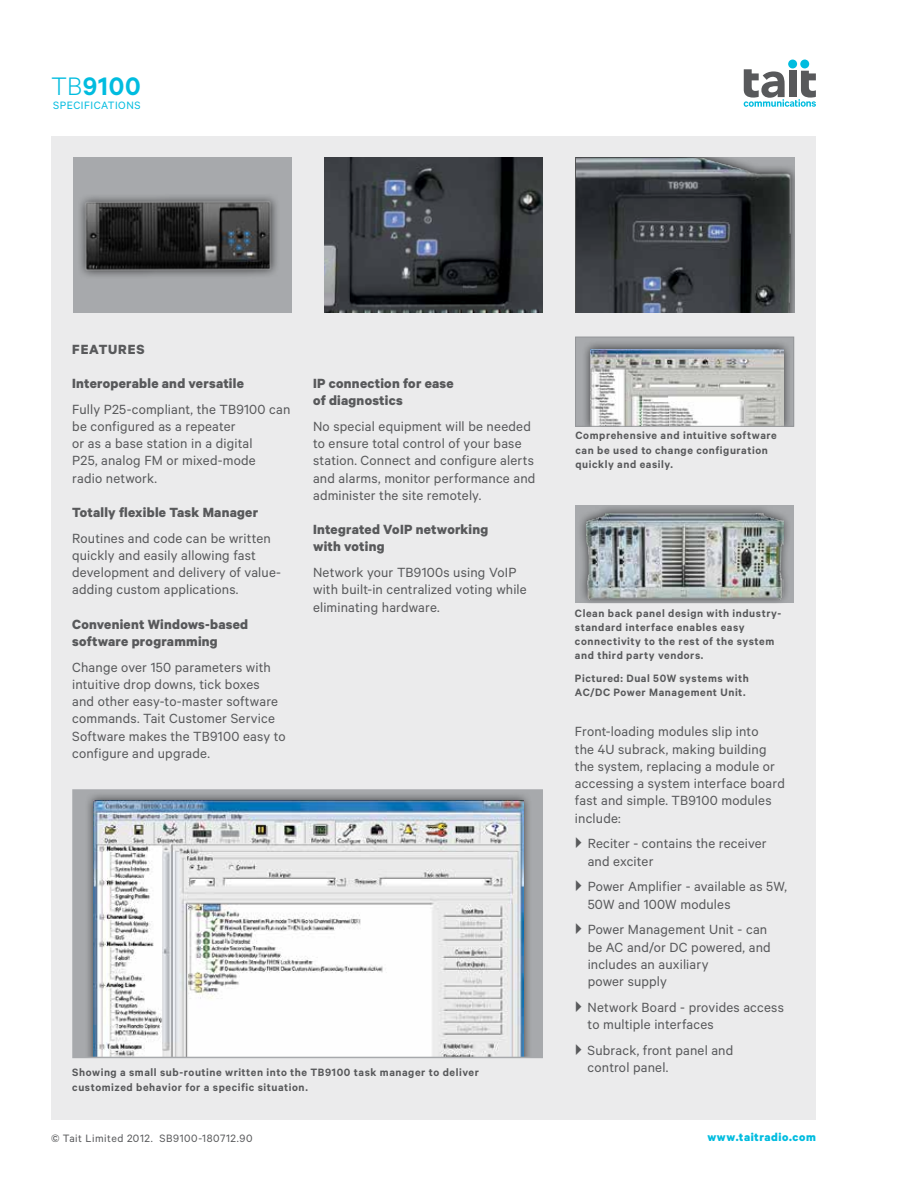
<style>
.page{position:relative;width:918px;height:1188px;background:#fff}
.page>*{position:absolute;margin:0;border:0;box-sizing:border-box;transform-origin:0 0}
.t1{font:600 28.5px "Calibre";color:#00bcdf}
.t2{font:15px/17.2px "Calibre";letter-spacing:.01em;color:#58595b}
.t3{font:700 15px/17.2px "Calibre";letter-spacing:.015em;color:#58595b}
.t4{font:700 15px "Calibre";letter-spacing:.055em;color:#58595b}
.t5{font:700 12.75px "Calibre";letter-spacing:.045em;color:#00bcdf}
.t6{font:600 12px/14.2px "Calibre";letter-spacing:.045em;color:#58595b}
.t7{font:12px "Calibre";letter-spacing:.045em;color:#58595b}
.t8{font:12px "Calibre";letter-spacing:.045em;color:#00bcdf}
.s1{font-weight:300}
</style>
<div class="page">
<div style="left:800px;top:60px;width:9px;height:8px;background:#00bcdf;border-radius:50%"></div>
<div style="left:788px;top:60px;width:9px;height:8px;background:#00bcdf;border-radius:50%"></div>
<svg style="left:744px;top:69px;width:72px;height:38px"></svg>
<div style="left:51px;top:136px;width:765px;height:984px;background:#ebebec"></div>
<div style="left:575px;top:505px;width:219px;height:98px;background:#a7a9ac"></div>
<div style="left:577px;top:505px;width:214px;height:98px;background:#000;opacity:.67"></div>
<img style="left:586px;top:512px;width:197px;height:88px">
<div style="left:576px;top:337px;width:218px;height:89px;background:#a7a9ac"></div>
<div style="left:581px;top:340px;width:211px;height:86px;background:#000;opacity:.67"></div>
<img style="left:590px;top:349px;width:193px;height:76px">
<div style="left:575px;top:337px;width:219px;height:90px;border:1px solid #939598"></div>
<div style="left:73px;top:790px;width:469px;height:267px;background:#a7a9ac"></div>
<div style="left:84px;top:792px;width:449px;height:265px;background:#000;opacity:.67"></div>
<img style="left:93px;top:801px;width:430px;height:254px">
<div style="left:72px;top:789px;width:471px;height:269px;border:2px solid #a7a9ac"></div>
<img style="left:576px;top:158px;width:218px;height:155px">
<img style="left:325px;top:158px;width:218px;height:155px">
<div style="left:73px;top:158px;width:218px;height:155px;background:#a7a9ac"></div>
<div style="left:77px;top:193px;width:203px;height:86px;background:#a1a3a5"></div>
<img style="left:82px;top:197px;width:194px;height:79px">
<h1 class="t1" style="left:51px;top:69px;width:91px"><span class="s1">TB</span>9100</h1>
<p class="t8" style="left:53px;top:98px;width:89px">SPECIFICATIONS</p>
<p class="t4" style="left:72px;top:340px;width:74px">features</p>
<p class="t3" style="left:72px;top:374px;width:173px">Interoperable and versatile</p>
<p class="t2" style="left:72px;top:400px;width:220px">Fully P25-compliant, the TB9100 can be configured as a repeater<br>or as a base station in a digital<br>P25, analog FM or mixed-mode<br>radio network.</p>
<p class="t3" style="left:72px;top:503px;width:188px">Totally flexible Task Manager</p>
<p class="t2" style="left:72px;top:529px;width:210px">Routines and code can be written quickly and easily allowing fast development and delivery of value&shy;adding custom applications.</p>
<p class="t3" style="left:72px;top:615px;width:178px">Convenient Windows-based software programming</p>
<p class="t2" style="left:72px;top:658px;width:215px">Change over 150 parameters with intuitive drop downs, tick boxes<br>and other easy-to-master software commands. Tait Customer Service<br>Software makes the TB9100 easy to configure and upgrade.</p>
<p class="t3" style="left:313px;top:374px;width:142px">IP connection for ease of diagnostics</p>
<p class="t2" style="left:313px;top:417px;width:224px">No special equipment will be needed to ensure total control of your base station. Connect and configure alerts and alarms, monitor performance and administer the site remotely.</p>
<p class="t3" style="left:313px;top:520px;width:177px">Integrated VoIP networking with voting</p>
<p class="t2" style="left:313px;top:563px;width:215px">Network your TB9100s using VoIP with built-in centralized voting while eliminating hardware.</p>
<p class="t6" style="left:72px;top:1065px;width:408px">Showing a small sub-routine written into the TB9100 task manager to deliver customized behavior for a specific situation.</p>
<p class="t6" style="left:576px;top:428px;width:203px">Comprehensive and intuitive software can be used to change configuration quickly and easily.</p>
<p class="t6" style="left:575px;top:605px;width:208px">Clean back panel design with industry&shy;standard interface enables easy connectivity to the rest of the system and third party vendors.</p>
<p class="t6" style="left:575px;top:671px;width:175px">Pictured: Dual 50W systems with<br>AC/DC Power Management Unit.</p>
<p class="t2" style="left:575px;top:723px;width:211px">Front-loading modules slip into<br>the 4U subrack, making building the system, replacing a module or accessing a system interface board fast and simple. TB9100 modules include:</p>
<p class="t2" style="left:588px;top:835px;width:181px">Reciter - contains the receiver and exciter</p>
<p class="t2" style="left:588px;top:878px;width:201px">Power Amplifier - available as 5W,<br>50W and 100W modules</p>
<p class="t2" style="left:588px;top:921px;width:185px">Power Management Unit - can be AC and/or DC powered, and includes an auxiliary<br>power supply</p>
<p class="t2" style="left:588px;top:998px;width:198px">Network Board - provides access to multiple interfaces</p>
<p class="t2" style="left:588px;top:1041px;width:147px">Subrack, front panel and control panel.</p>
<p class="t7" style="left:51px;top:1132px;width:203px">© Tait Limited 2012. SB9100-180712.90</p>
<p class="t5" style="left:707px;top:1129px;width:110px">www.taitradio.com</p>
</div>
